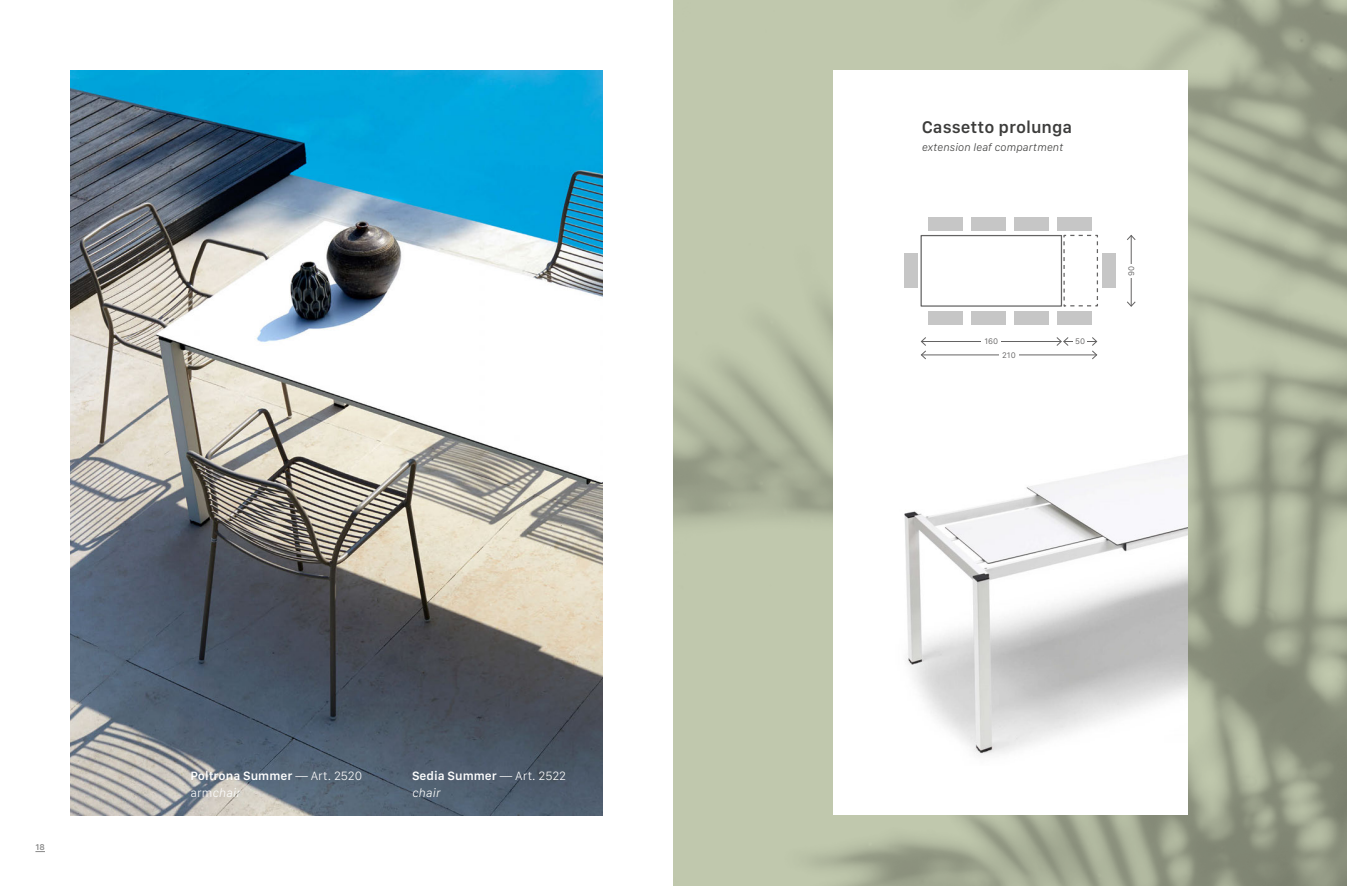
<style>
.page{position:relative;width:1347px;height:886px;background:#fff}
.page>*{position:absolute;margin:0;border:0;box-sizing:border-box;transform-origin:0 0}
.t1{font:600 17.5px "San Francisco Text";color:#3c3c3b}
.t2{font:600 12.5px "San Francisco Text";color:#fff}
.t3{font:italic 300 12.5px "San Francisco Text";color:#fff}
.t4{font:italic 300 11.25px "San Francisco Text";color:#3c3c3b}
.t5{font:600 8.75px "San Francisco Text";color:#878787}
.t6{font:8.38px "San Francisco Text";color:#646363}
.s1{font-weight:300}
.s2{font-style:normal}
</style>
<div class="page">
<img style="left:904px;top:455px;width:283px;height:301px">
<img style="left:71px;top:71px;width:531px;height:744px">
<hr style="left:921px;top:355px;width:175px;height:1px;background:#646363">
<hr style="left:921px;top:341px;width:140px;height:1px;background:#646363">
<svg style="left:920px;top:337px;width:6px;height:23px"></svg>
<hr style="left:1130px;top:235px;width:1px;height:71px;background:#646363">
<svg style="left:1127px;top:235px;width:9px;height:6px"></svg>
<svg style="left:1127px;top:301px;width:9px;height:6px"></svg>
<hr style="left:1063px;top:341px;width:33px;height:1px;background:#646363">
<svg style="left:1091px;top:337px;width:6px;height:23px"></svg>
<svg style="left:1056px;top:337px;width:13px;height:9px"></svg>
<div style="left:999px;top:346px;width:19px;height:17px;background:#fff"></div>
<div style="left:981px;top:333px;width:20px;height:17px;background:#fff"></div>
<div style="left:1122px;top:264px;width:17px;height:14px;background:#fff"></div>
<div style="left:1073px;top:333px;width:14px;height:17px;background:#fff"></div>
<div style="left:920px;top:235px;width:142px;height:72px;border:1px solid #646363"></div>
<svg style="left:1062px;top:234px;width:36px;height:73px"></svg>
<div style="left:928px;top:311px;width:35px;height:13px;background:#c6c6c6"></div>
<div style="left:928px;top:217px;width:35px;height:14px;background:#c6c6c6"></div>
<div style="left:1102px;top:254px;width:13px;height:34px;background:#c6c6c6"></div>
<div style="left:904px;top:254px;width:13px;height:34px;background:#c6c6c6"></div>
<div style="left:971px;top:311px;width:34px;height:13px;background:#c6c6c6"></div>
<div style="left:1057px;top:311px;width:34px;height:13px;background:#c6c6c6"></div>
<div style="left:1014px;top:311px;width:34px;height:13px;background:#c6c6c6"></div>
<div style="left:971px;top:217px;width:34px;height:14px;background:#c6c6c6"></div>
<div style="left:1057px;top:217px;width:34px;height:14px;background:#c6c6c6"></div>
<div style="left:1014px;top:217px;width:34px;height:14px;background:#c6c6c6"></div>
<p class="t5" style="left:35px;top:842px;width:11px">18</p>
<p class="t2" style="left:190px;top:768px;width:173px">Poltrona Summer <span class="s1">— Art. 2520</span></p>
<p class="t3" style="left:190px;top:785px;width:52px"><span class="s2">arm</span>chair</p>
<p class="t2" style="left:412px;top:768px;width:155px">Sedia Summer <span class="s1">— Art. 2522</span></p>
<p class="t3" style="left:412px;top:785px;width:30px">chair</p>
<h1 class="t1" style="left:921px;top:116px;width:152px">Cassetto prolunga</h1>
<p class="t4" style="left:921px;top:140px;width:143px">extension leaf compartment</p>
<p class="t6" style="left:984px;top:336px;width:15px">160</p>
<p class="t6" style="left:1002px;top:350px;width:15px">210</p>
<p class="t6" style="left:1075px;top:336px;width:11px">50</p>
<p class="t6" style="left:1126px;top:276px;width:12px;rotate:-90deg">90</p>
</div>
